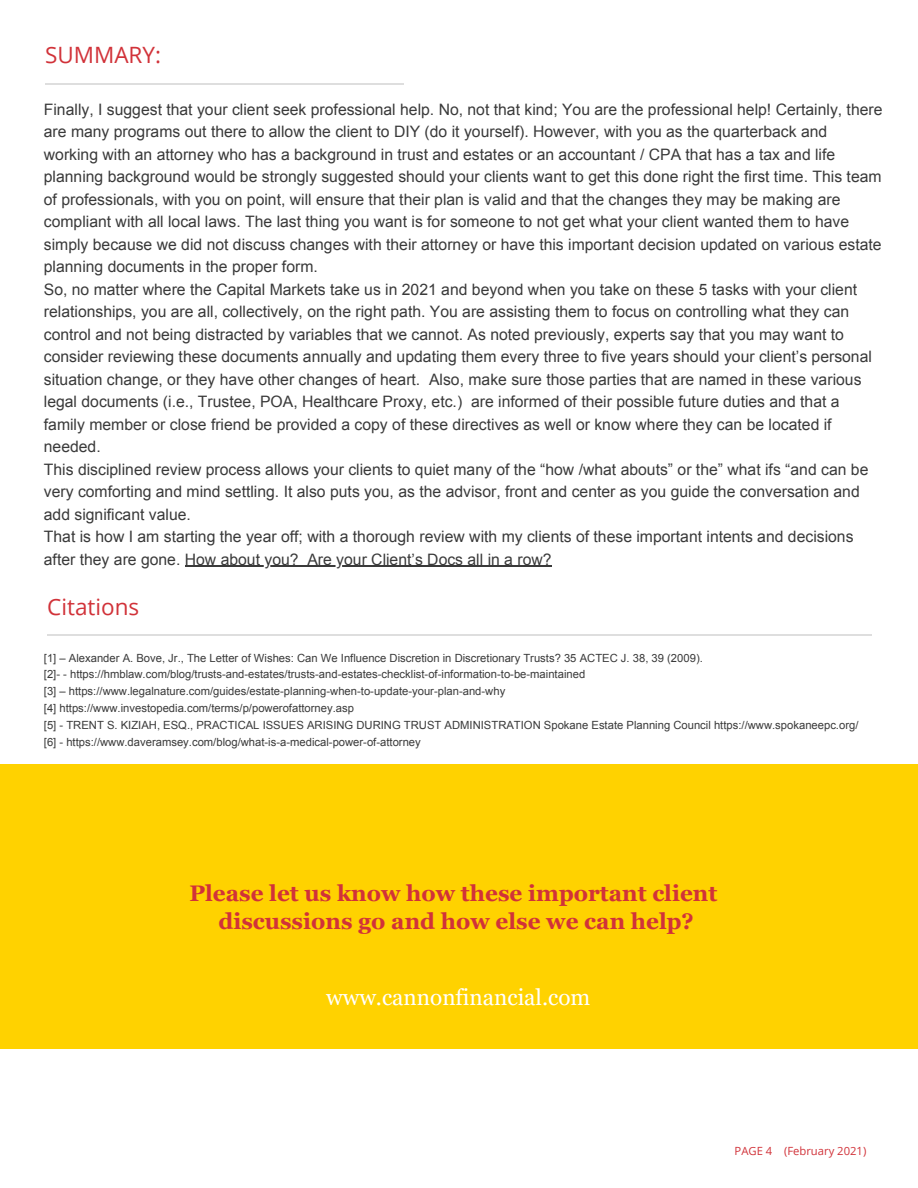
<style>
.page{position:relative;width:918px;height:1188px;background:#fff}
.page>*{position:absolute;margin:0;border:0;box-sizing:border-box;transform-origin:0 0}
.t1{font:700 22.5px/28.2px "Georgia";color:#d13239;text-align:center}
.t2{font:22.5px "Georgia";color:#fff}
.t3{font:22.5px "Open Sans";color:#d13239}
.t4{font:15.75px/22.5px "Arial";color:#3a3a3a}
.t5{font:11.25px/16.8px "Arial";color:#3a3a3a}
.t6{font:11.25px "Open Sans";color:#d13239}
</style>
<div class="page">
<hr style="left:45px;top:83px;width:359px;height:1px;background:#dedede">
<hr style="left:185px;top:566px;width:367px;height:1px;background:#3a3a3a">
<hr style="left:47px;top:634px;width:825px;height:2px;background:#dedede">
<div style="left:0;top:764px;width:918px;height:284px;background:#ffd200"></div>
<h1 class="t3" style="left:45px;top:39px;width:118px">SUMMARY:</h1>
<p class="t4" style="left:44px;top:98px;width:840px">Finally, I suggest that your client seek professional help. No, not that kind; You are the professional help! Certainly, there are many programs out there to allow the client to DIY (do it yourself). However, with you as the quarterback and working with an attorney who has a background in trust and estates or an accountant / CPA that has a tax and life planning background would be strongly suggested should your clients want to get this done right the first time. This team of professionals, with you on point, will ensure that their plan is valid and that the changes they may be making are compliant with all local laws. The last thing you want is for someone to not get what your client wanted them to have simply because we did not discuss changes with their attorney or have this important decision updated on various estate planning documents in the proper form.<br>So, no matter where the Capital Markets take us in 2021 and beyond when you take on these 5 tasks with your client relationships, you are all, collectively, on the right path. You are assisting them to focus on controlling what they can control and not being distracted by variables that we cannot. As noted previously, experts say that you may want to consider reviewing these documents annually and updating them every three to five years should your client’s personal situation change, or they have other changes of heart. Also, make sure those parties that are named in these various legal documents (i.e., Trustee, POA, Healthcare Proxy, etc.) are informed of their possible future duties and that a family member or close friend be provided a copy of these directives as well or know where they can be located if needed.<br>This disciplined review process allows your clients to quiet many of the “how /what abouts” or the” what ifs “and can be very comforting and mind settling. It also puts you, as the advisor, front and center as you guide the conversation and add significant value.<br>That is how I am starting the year off; with a thorough review with my clients of these important intents and decisions after they are gone. How about you? Are your Client’s Docs all in a row?</p>
<h1 class="t3" style="left:47px;top:592px;width:94px">Citations</h1>
<p class="t5" style="left:44px;top:649px;width:816px">[1] – Alexander A. Bove, Jr., The Letter of Wishes: Can We Influence Discretion in Discretionary Trusts? 35 ACTEC J. 38, 39 (2009).<br>[2]- - https://hmblaw.com/blog/trusts-and-estates/trusts-and-estates-checklist-of-information-to-be-maintained<br>[3] – https://www.legalnature.com/guides/estate-planning-when-to-update-your-plan-and-why<br>[4] https://www.investopedia.com/terms/p/powerofattorney.asp<br>[5] - TRENT S. KIZIAH, ESQ., PRACTICAL ISSUES ARISING DURING TRUST ADMINISTRATION Spokane Estate Planning Council https://www.spokaneepc.org/ [6] - https://www.daveramsey.com/blog/what-is-a-medical-power-of-attorney</p>
<h1 class="t1" style="left:189px;top:879px;width:529px">Please let us know how these important client discussions go and how else we can help?</h1>
<h1 class="t2" style="left:326px;top:983px;width:266px">www.cannonfinancial.com</h1>
<p class="t6" style="left:735px;top:1144px;width:133px">PAGE 4 (February 2021)</p>
</div>
